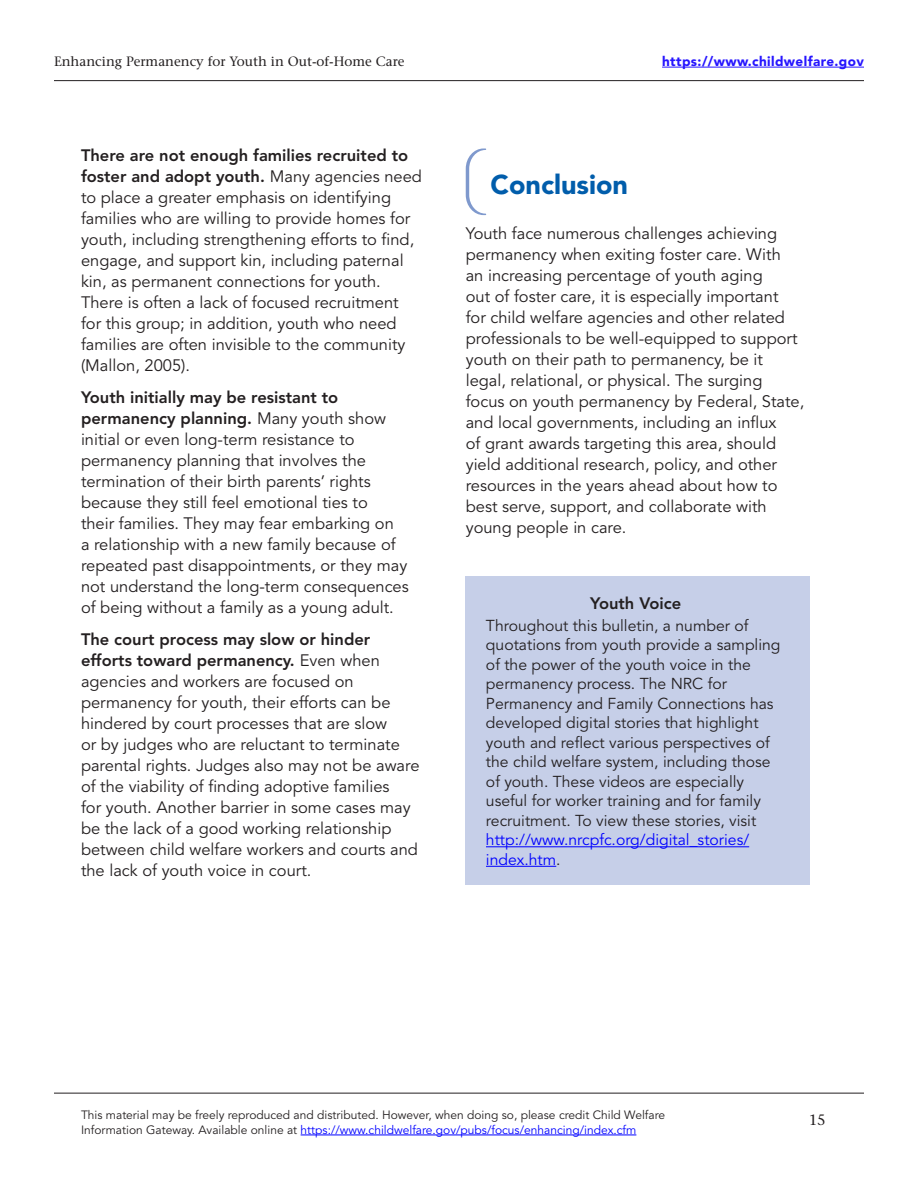
<style>
.page{position:relative;width:918px;height:1188px;background:#fff}
.page>*{position:absolute;margin:0;border:0;box-sizing:border-box;transform-origin:0 0}
.t1{font:900 27px "Avenir";color:#015dab}
.Run-in_head{font:16.5px/21px "Avenir";color:#231f20}
.Body_copy{font:16.5px/21px "Avenir";color:#231f20}
.t2{font:800 16.5px "Avenir";color:#231f20}
.t3{font:15.75px/19.5px "Avenir";color:#231f20}
.t4{font:15px "Stone Serif";color:#231f20}
.t5{font:13.5px "Stone Serif";color:#231f20}
.t6{font:900 13.5px "Avenir";letter-spacing:.03em;color:#2615ff}
.t7{font:12px/15px "Avenir";color:#231f20}
.s1{font-weight:800}
.s2{color:#00f}
</style>
<div class="page">
<hr style="left:662px;top:67px;width:202px;height:1px;background:#2615ff">
<hr style="left:54px;top:80px;width:810px;height:1px;background:#231f20">
<hr style="left:54px;top:1093px;width:810px;height:1px;background:#231f20">
<hr style="left:301px;top:1135px;width:335px;height:1px;background:#00f">
<svg style="left:466px;top:148px;width:20px;height:67px"></svg>
<div style="left:466px;top:577px;width:344px;height:308px;background:#c6cfe8"></div>
<hr style="left:486px;top:846px;width:263px;height:1px;background:#00f">
<hr style="left:486px;top:866px;width:70px;height:1px;background:#00f">
<p class="t5" style="left:54px;top:53px;width:352px">Enhancing Permanency for Youth in Out-of-Home Care</p>
<p class="t6" style="left:662px;top:53px;width:203px">https://www.childwelfare.gov</p>
<p class="Run-in_head" style="left:81px;top:145px;width:343px"><span class="s1">There are not enough families recruited to foster and adopt youth.</span> Many agencies need to place a greater emphasis on identifying families who are willing to provide homes for youth, including strengthening efforts to find, engage, and support kin, including paternal kin, as permanent connections for youth.<br>There is often a lack of focused recruitment for this group; in addition, youth who need families are often invisible to the community (Mallon, 2005).</p>
<p class="Run-in_head" style="left:81px;top:387px;width:329px"><span class="s1">Youth initially may be resistant to permanency planning.</span> Many youth show initial or even long-term resistance to permanency planning that involves the termination of their birth parents’ rights because they still feel emotional ties to<br>their families. They may fear embarking on<br>a relationship with a new family because of repeated past disappointments, or they may not understand the long-term consequences of being without a family as a young adult.</p>
<p class="Run-in_head" style="left:81px;top:629px;width:340px"><span class="s1">The court process may slow or hinder efforts toward permanency.</span> Even when agencies and workers are focused on permanency for youth, their efforts can be hindered by court processes that are slow<br>or by judges who are reluctant to terminate parental rights. Judges also may not be aware of the viability of finding adoptive families<br>for youth. Another barrier in some cases may be the lack of a good working relationship between child welfare workers and courts and the lack of youth voice in court.</p>
<h2 class="t1" style="left:491px;top:168px;width:139px">Conclusion</h2>
<p class="Body_copy" style="left:466px;top:223px;width:340px">Youth face numerous challenges achieving permanency when exiting foster care. With<br>an increasing percentage of youth aging<br>out of foster care, it is especially important<br>for child welfare agencies and other related professionals to be well-equipped to support youth on their path to permanency, be it legal, relational, or physical. The surging focus on youth permanency by Federal, State, and local governments, including an influx<br>of grant awards targeting this area, should yield additional research, policy, and other resources in the years ahead about how to best serve, support, and collaborate with young people in care.</p>
<p class="t2" style="left:590px;top:594px;width:93px">Youth Voice</p>
<p class="t3" style="left:486px;top:616px;width:296px">Throughout this bulletin, a number of quotations from youth provide a sampling of the power of the youth voice in the permanency process. The NRC for Permanency and Family Connections has developed digital stories that highlight youth and reflect various perspectives of the child welfare system, including those of youth. These videos are especially useful for worker training and for family recruitment. To view these stories, visit <span class="s2">http://www.nrcpfc.org/digital_stories/ index.htm</span>.</p>
<p class="t7" style="left:81px;top:1107px;width:586px">This material may be freely reproduced and distributed. However, when doing so, please credit Child Welfare<br>Information Gateway. Available online at <span class="s2">https://www.childwelfare.gov/pubs/focus/enhancing/index.cfm</span></p>
<p class="t4" style="left:809px;top:1111px;width:18px">15</p>
</div>
